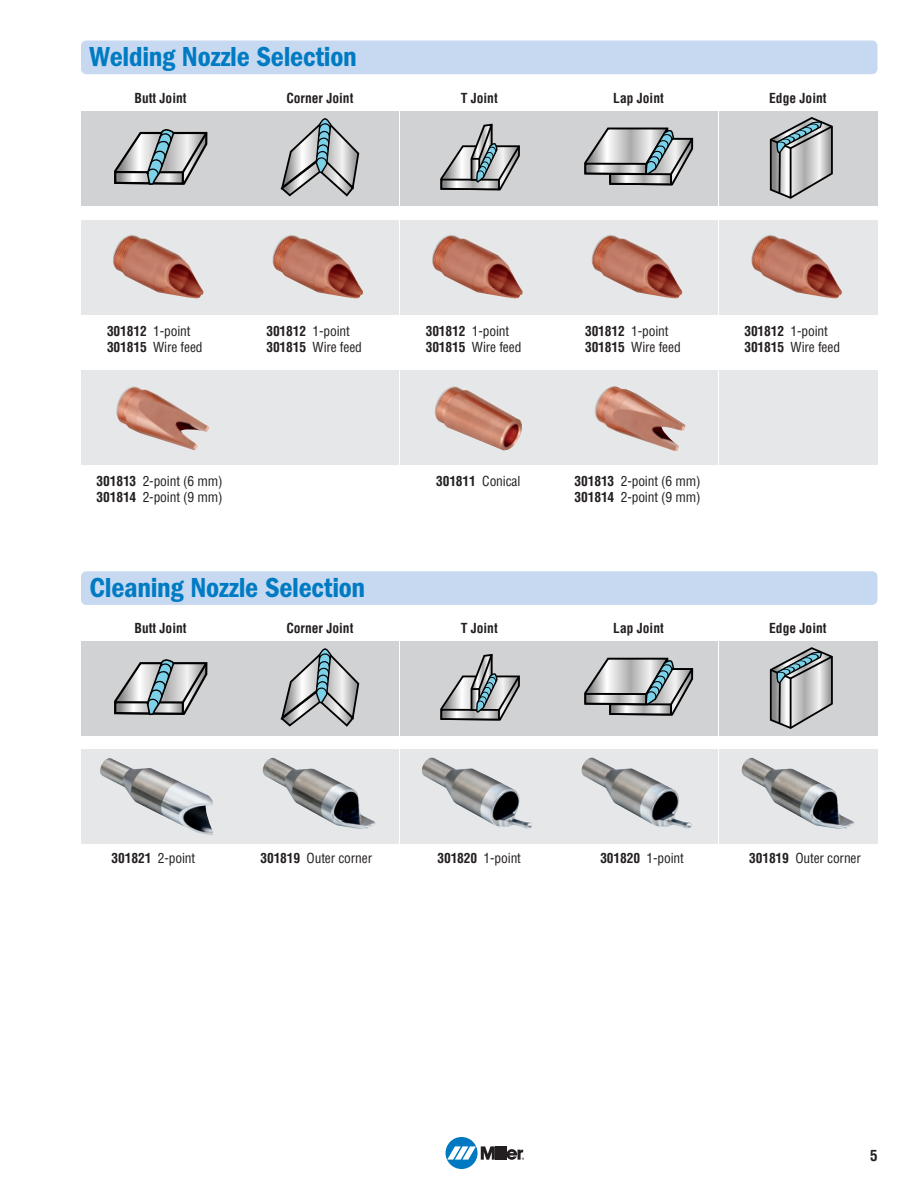
<style>
.page{position:relative;width:918px;height:1188px;background:#fff}
.page>*{position:absolute;margin:0;border:0;box-sizing:border-box;transform-origin:0 0}
.t1{font:28.5px "ITC Franklin Gothic Std Dm Cd";letter-spacing:-.01em;color:#007bc3}
.t2{font:700 condensed 15px "Helvetica";color:#231f20}
.t3{font:condensed 13.5px/16.2px "Helvetica";letter-spacing:-.01em;color:#231f20}
.t4{font:700 condensed 13.5px "Helvetica";color:#231f20}
.s1{font-weight:700}
</style>
<div class="page">
<div style="left:446px;top:1137px;width:32px;height:32px;background:#0079c2;border-radius:50%"></div>
<hr style="left:499px;top:1146px;width:3px;height:14px;background:#231f20">
<hr style="left:503px;top:1146px;width:3px;height:14px;background:#231f20">
<svg style="left:447px;top:1146px;width:52px;height:14px"></svg>
<svg style="left:506px;top:1149px;width:18px;height:11px"></svg>
<div style="left:81px;top:40px;width:797px;height:34px;background:#c6d9f0;border-radius:5px"></div>
<div style="left:81px;top:571px;width:797px;height:34px;background:#c6d9f0;border-radius:5px"></div>
<div style="left:81px;top:111px;width:158px;height:94px;background:#d1d2d4"></div>
<svg style="left:114px;top:129px;width:94px;height:56px"></svg>
<div style="left:241px;top:111px;width:158px;height:94px;background:#d1d2d4"></div>
<svg style="left:280px;top:118px;width:80px;height:79px"></svg>
<div style="left:400px;top:111px;width:158px;height:94px;background:#d1d2d4"></div>
<svg style="left:440px;top:123px;width:80px;height:68px"></svg>
<div style="left:560px;top:111px;width:158px;height:94px;background:#d1d2d4"></div>
<svg style="left:584px;top:127px;width:110px;height:59px"></svg>
<div style="left:719px;top:111px;width:159px;height:94px;background:#d1d2d4"></div>
<svg style="left:768px;top:117px;width:66px;height:89px"></svg>
<div style="left:81px;top:220px;width:158px;height:94px;background:#e6e7e9"></div>
<img style="left:113px;top:235px;width:91px;height:63px">
<div style="left:241px;top:220px;width:158px;height:94px;background:#e6e7e9"></div>
<img style="left:272px;top:235px;width:91px;height:63px">
<div style="left:400px;top:220px;width:158px;height:94px;background:#e6e7e9"></div>
<img style="left:432px;top:235px;width:91px;height:63px">
<div style="left:560px;top:220px;width:158px;height:94px;background:#e6e7e9"></div>
<img style="left:592px;top:235px;width:91px;height:63px">
<div style="left:719px;top:220px;width:159px;height:94px;background:#e6e7e9"></div>
<img style="left:751px;top:235px;width:91px;height:63px">
<div style="left:81px;top:370px;width:158px;height:95px;background:#e6e7e9"></div>
<img style="left:116px;top:386px;width:94px;height:64px">
<div style="left:241px;top:370px;width:158px;height:95px;background:#e6e7e9"></div>
<div style="left:400px;top:370px;width:158px;height:95px;background:#e6e7e9"></div>
<img style="left:434px;top:386px;width:88px;height:64px">
<div style="left:560px;top:370px;width:158px;height:95px;background:#e6e7e9"></div>
<img style="left:594px;top:386px;width:92px;height:66px">
<div style="left:719px;top:370px;width:159px;height:95px;background:#e6e7e9"></div>
<div style="left:81px;top:641px;width:158px;height:95px;background:#d1d2d4"></div>
<svg style="left:114px;top:659px;width:94px;height:57px"></svg>
<div style="left:241px;top:641px;width:158px;height:95px;background:#d1d2d4"></div>
<svg style="left:280px;top:648px;width:80px;height:79px"></svg>
<div style="left:400px;top:641px;width:158px;height:95px;background:#d1d2d4"></div>
<svg style="left:440px;top:653px;width:80px;height:68px"></svg>
<div style="left:560px;top:641px;width:158px;height:95px;background:#d1d2d4"></div>
<svg style="left:584px;top:657px;width:110px;height:59px"></svg>
<div style="left:719px;top:641px;width:159px;height:95px;background:#d1d2d4"></div>
<svg style="left:769px;top:647px;width:64px;height:82px"></svg>
<div style="left:81px;top:749px;width:158px;height:95px;background:#e6e7e9"></div>
<img style="left:100px;top:758px;width:113px;height:77px">
<div style="left:241px;top:749px;width:158px;height:95px;background:#e6e7e9"></div>
<img style="left:262px;top:757px;width:113px;height:72px">
<div style="left:400px;top:749px;width:158px;height:95px;background:#e6e7e9"></div>
<img style="left:422px;top:757px;width:110px;height:72px">
<div style="left:560px;top:749px;width:158px;height:95px;background:#e6e7e9"></div>
<img style="left:581px;top:757px;width:111px;height:72px">
<div style="left:719px;top:749px;width:159px;height:95px;background:#e6e7e9"></div>
<img style="left:741px;top:757px;width:113px;height:72px">
<p class="t1" style="left:90px;top:47px;width:269px">Welding Nozzle Selection</p>
<p class="t4" style="left:135px;top:93px;width:54px">Butt Joint</p>
<p class="t4" style="left:286px;top:93px;width:69px">Corner Joint</p>
<p class="t4" style="left:461px;top:93px;width:39px">T Joint</p>
<p class="t4" style="left:613px;top:93px;width:52px">Lap Joint</p>
<p class="t4" style="left:769px;top:93px;width:59px">Edge Joint</p>
<p class="t3" style="left:107px;top:324px;width:97px"><span class="s1">301812</span> 1-point<br><span class="s1">301815</span> Wire feed</p>
<p class="t3" style="left:266px;top:324px;width:97px"><span class="s1">301812</span> 1-point<br><span class="s1">301815</span> Wire feed</p>
<p class="t3" style="left:426px;top:324px;width:97px"><span class="s1">301812</span> 1-point<br><span class="s1">301815</span> Wire feed</p>
<p class="t3" style="left:585px;top:324px;width:97px"><span class="s1">301812</span> 1-point<br><span class="s1">301815</span> Wire feed</p>
<p class="t3" style="left:744px;top:324px;width:97px"><span class="s1">301812</span> 1-point<br><span class="s1">301815</span> Wire feed</p>
<p class="t3" style="left:97px;top:474px;width:128px"><span class="s1">301813</span> 2-point (6 mm)<br><span class="s1">301814</span> 2-point (9 mm)</p>
<p class="t3" style="left:436px;top:474px;width:86px"><span class="s1">301811</span> Conical</p>
<p class="t3" style="left:575px;top:474px;width:128px"><span class="s1">301813</span> 2-point (6 mm)<br><span class="s1">301814</span> 2-point (9 mm)</p>
<p class="t1" style="left:90px;top:578px;width:277px">Cleaning Nozzle Selection</p>
<p class="t4" style="left:135px;top:623px;width:54px">Butt Joint</p>
<p class="t4" style="left:286px;top:623px;width:69px">Corner Joint</p>
<p class="t4" style="left:461px;top:623px;width:39px">T Joint</p>
<p class="t4" style="left:613px;top:623px;width:52px">Lap Joint</p>
<p class="t4" style="left:769px;top:623px;width:59px">Edge Joint</p>
<p class="t3" style="left:112px;top:851px;width:85px"><span class="s1">301821</span> 2-point</p>
<p class="t3" style="left:260px;top:851px;width:113px"><span class="s1">301819</span> Outer corner</p>
<p class="t3" style="left:437px;top:851px;width:85px"><span class="s1">301820</span> 1-point</p>
<p class="t3" style="left:600px;top:851px;width:85px"><span class="s1">301820</span> 1-point</p>
<p class="t3" style="left:749px;top:851px;width:113px"><span class="s1">301819</span> Outer corner</p>
<p class="t2" style="left:870px;top:1150px;width:9px">5</p>
</div>
